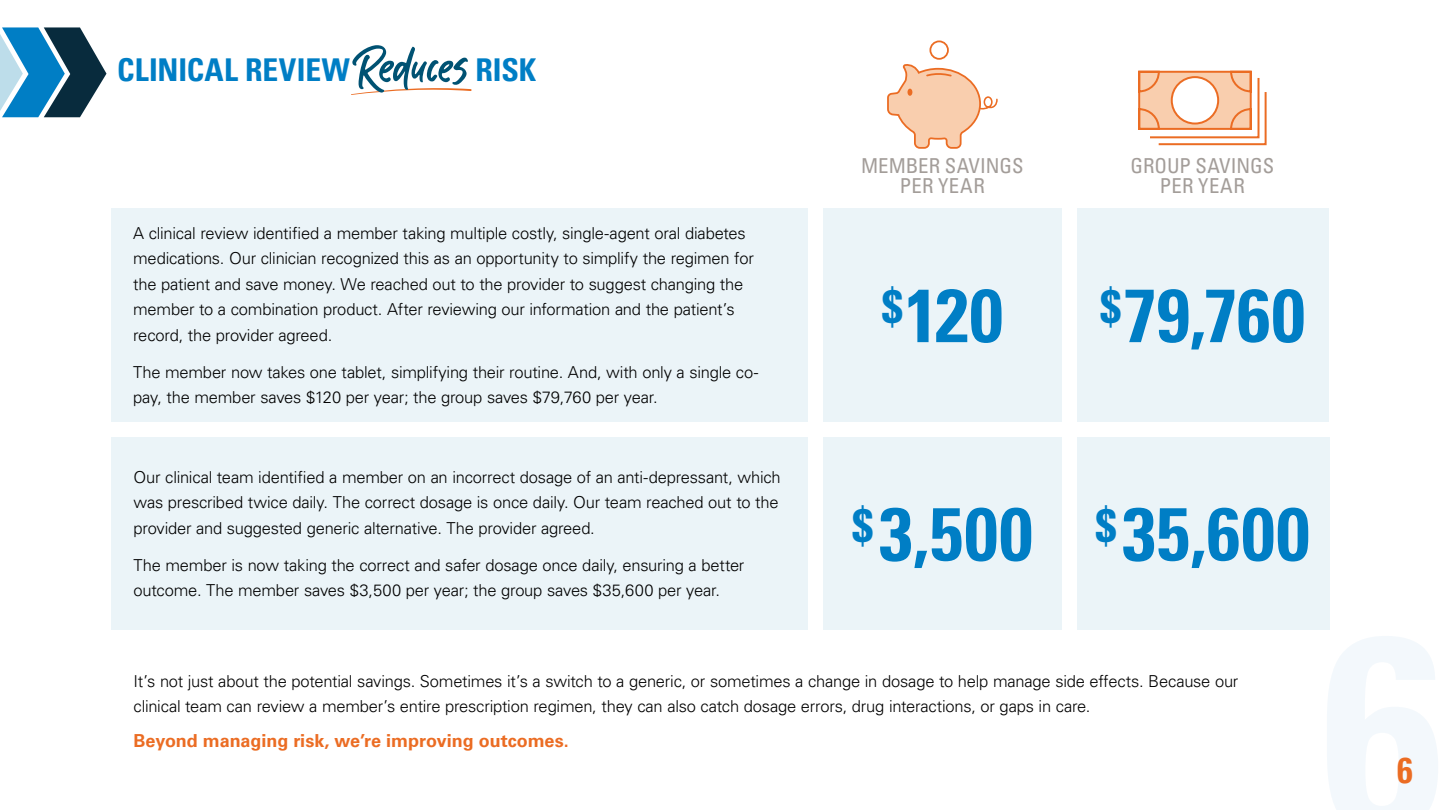
<style>
.page{position:relative;width:1440px;height:810px;background:#fff}
.page>*{position:absolute;margin:0;border:0;box-sizing:border-box;transform-origin:0 0}
.t1{font:700 condensed 75px "Univers LT Pro";letter-spacing:.015em;color:#007ec5}
.t2{font:72.75px "Kabut Hitam";letter-spacing:-.005em;color:#005273}
.t3{font:700 condensed 35.4px "Univers LT Pro";color:#eb6c23}
.t4{font:700 condensed 31.5px "Univers LT Pro";color:#007ec5}
.t5{font:condensed 20.62px/19.5px "Univers LT Pro";letter-spacing:.005em;color:#a39d99;text-align:center}
.t6{font:700 18px "Univers LT Pro 65";color:#eb6c23}
.t7{font:300 16.5px/25.5px "Univers LT Pro 45";letter-spacing:-.015em;color:#000}
</style>
<div class="page">
<div style="left:111px;top:437px;width:1218px;height:193px;background:#ebf4f8"></div>
<div style="left:112px;top:208px;width:1217px;height:214px;background:#ebf4f8"></div>
<svg style="left:351px;top:88px;width:121px;height:7px"></svg>
<svg style="left:0;top:27px;width:107px;height:90px"></svg>
<svg style="left:1138px;top:70px;width:129px;height:76px"></svg>
<svg style="left:887px;top:64px;width:111px;height:85px"></svg>
<div style="left:929px;top:40px;width:20px;height:20px;border:2px solid #eb6c23;border-radius:50%"></div>
<div style="left:1062px;top:193px;width:15px;height:463px;background:#fff"></div>
<div style="left:808px;top:196px;width:15px;height:464px;background:#fff"></div>
<h2 class="t2" style="left:357px;top:31px;width:113px">Reduces</h2>
<h3 class="t4" style="left:117px;top:51px;width:234px">CLINICAL REVIEW</h3>
<h3 class="t4" style="left:475px;top:51px;width:62px">RISK</h3>
<p class="t7" style="left:133px;top:220px;width:622px">A clinical review identified a member taking multiple costly, single-agent oral diabetes medications. Our clinician recognized this as an opportunity to simplify the regimen for the patient and save money. We reached out to the provider to suggest changing the member to a combination product. After reviewing our information and the patient’s record, the provider agreed.</p>
<p class="t7" style="left:133px;top:359px;width:627px">The member now takes one tablet, simplifying their routine. And, with only a single co&shy;pay, the member saves $120 per year; the group saves $79,760 per year.</p>
<p class="t7" style="left:134px;top:464px;width:649px">Our clinical team identified a member on an incorrect dosage of an anti-depressant, which was prescribed twice daily. The correct dosage is once daily. Our team reached out to the provider and suggested generic alternative. The provider agreed.</p>
<p class="t7" style="left:134px;top:552px;width:612px">The member is now taking the correct and safer dosage once daily, ensuring a better outcome. The member saves $3,500 per year; the group saves $35,600 per year.</p>
<p class="t5" style="left:861px;top:156px;width:164px">MEMBER SAVINGS<br>PER YEAR</p>
<h1 class="t1" style="left:882px;top:269px;width:122px"><sup>$</sup>120</h1>
<p class="t5" style="left:1131px;top:156px;width:145px">GROUP SAVINGS<br>PER YEAR</p>
<h1 class="t1" style="left:1100px;top:269px;width:206px"><sup>$</sup>79,760</h1>
<h1 class="t1" style="left:852px;top:488px;width:459px"><sup>$</sup>3,500 <sup>$</sup>35,600</h1>
<p class="t7" style="left:134px;top:668px;width:1106px">It’s not just about the potential savings. Sometimes it’s a switch to a generic, or sometimes a change in dosage to help manage side effects. Because our clinical team can review a member’s entire prescription regimen, they can also catch dosage errors, drug interactions, or gaps in care.</p>
<p class="t6" style="left:134px;top:728px;width:437px">Beyond managing risk, we’re improving outcomes.</p>
<h3 class="t3" style="left:1397px;top:749px;width:17px">6</h3>
</div>
